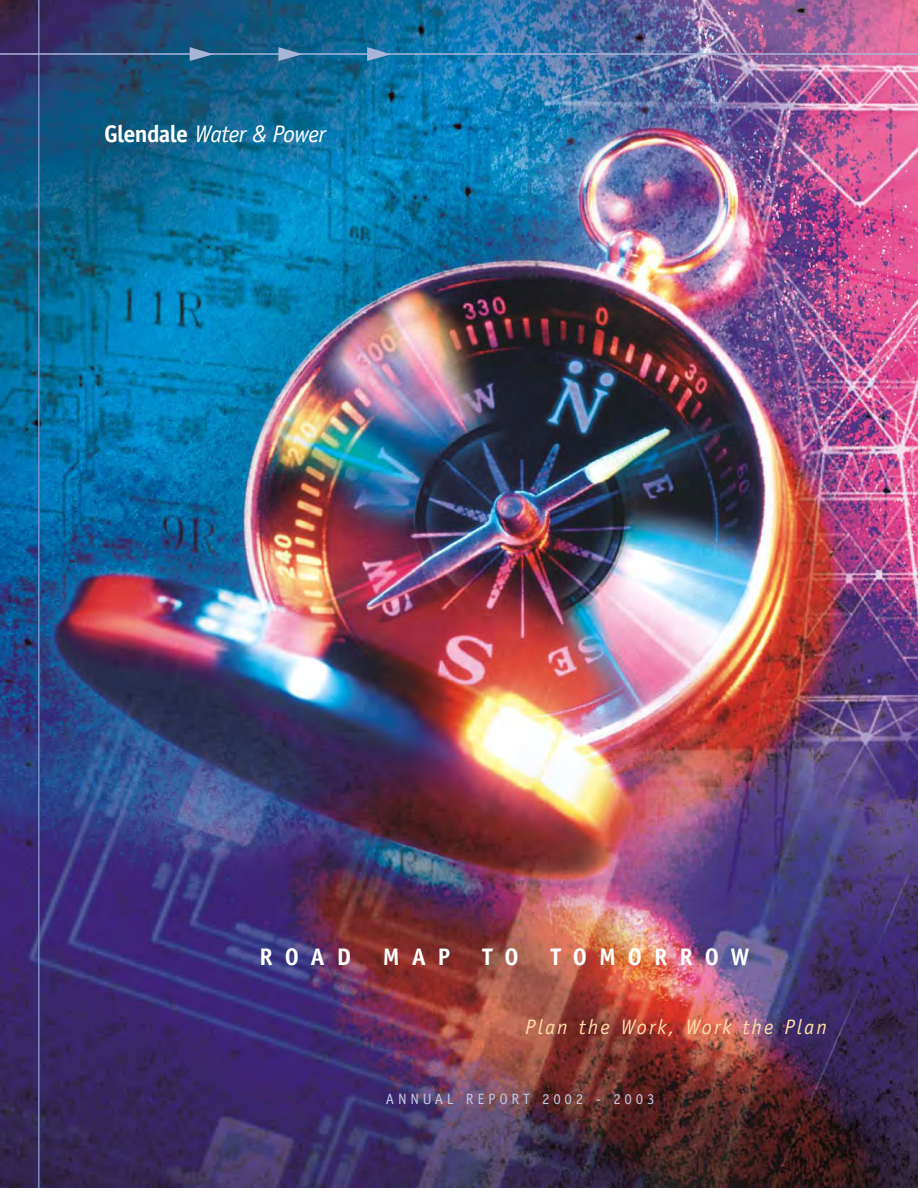
<style>
.page{position:relative;width:918px;height:1188px;background:#fff}
.page>*{position:absolute;margin:0;border:0;box-sizing:border-box;transform-origin:0 0}
.t1{font:italic 24px "Officina Sans";letter-spacing:-.025em;color:#fff}
.t2{font:700 24px "Officina Sans";letter-spacing:.5em;color:#fff}
.t3{font:italic 21px "Officina Sans";letter-spacing:.1em;color:#ffdda7}
.t4{font:15px "Officina Sans";letter-spacing:.25em;color:#c1c9e3}
.s1{font-weight:700;font-style:normal}
</style>
<div class="page">
<img style="left:1px;top:1px;width:917px;height:1187px">
<hr style="left:0;top:0;width:1px;height:1188px;background:#00529b">
<hr style="left:38px;top:0;width:2px;height:1188px;background:#7a91c3">
<hr style="left:0;top:53px;width:918px;height:2px;background:#a9b5d8">
<svg style="left:190px;top:47px;width:24px;height:14px"></svg>
<svg style="left:278px;top:47px;width:25px;height:14px"></svg>
<svg style="left:367px;top:47px;width:24px;height:14px"></svg>
<p class="t1" style="left:104px;top:125px;width:223px"><span class="s1">Glendale</span> Water &amp; Power</p>
<p class="t2" style="left:259px;top:947px;width:93px">ROAD</p>
<p class="t2" style="left:383px;top:947px;width:69px">MAP</p>
<p class="t2" style="left:482px;top:947px;width:38px">T O</p>
<p class="t2" style="left:551px;top:947px;width:201px">TOMORROW</p>
<p class="t3" style="left:525px;top:1019px;width:303px">Plan the Work, Work the Plan</p>
<p class="t4" style="left:386px;top:1094px;width:270px">ANNUAL REPORT 2002 - 2003</p>
</div>
